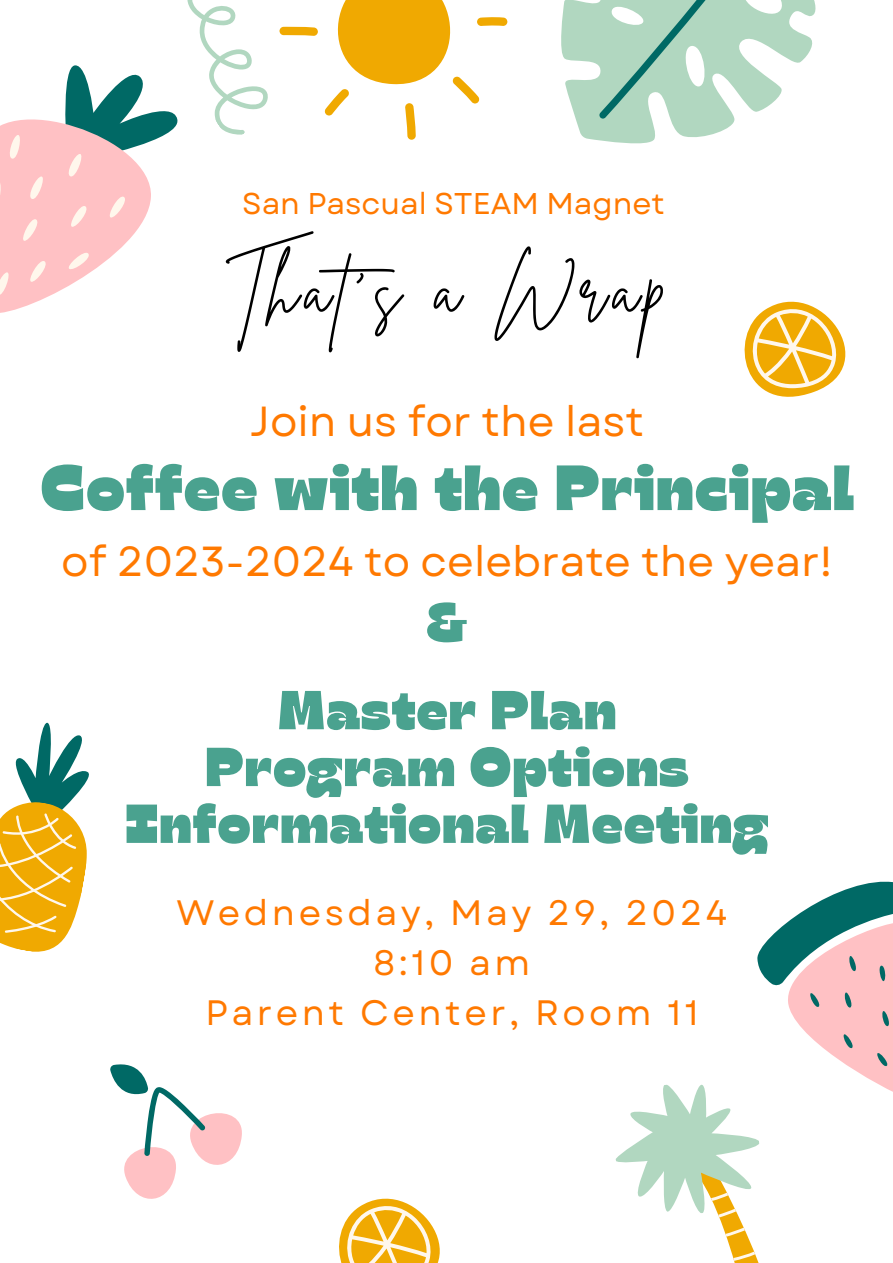
<style>
.page{position:relative;width:893px;height:1263px;background:#fff}
.page>*{position:absolute;margin:0;border:0;box-sizing:border-box;transform-origin:0 0}
.t1{font:67.5px "Brittany Signature";letter-spacing:.1em;color:#000}
.t2{font:63.75px "Gulfs Display";letter-spacing:.025em;color:#4aa28f}
.t3{font:54.75px/56.8px "Gulfs Display";letter-spacing:.025em;color:#4aa28f;text-align:center}
.t4{font:42px "Garet";color:#ff7900}
.t5{font:35.25px/50.1px "Garet";letter-spacing:.1em;color:#ff7900;text-align:center}
.t6{font:30px "Garet";color:#ff7900}
</style>
<div class="page">
<svg style="left:615px;top:881px;width:278px;height:382px"></svg>
<svg style="left:561px;top:0;width:254px;height:143px"></svg>
<svg style="left:0;top:722px;width:89px;height:230px"></svg>
<svg style="left:110px;top:1064px;width:132px;height:135px"></svg>
<svg style="left:744px;top:302px;width:101px;height:95px"></svg>
<svg style="left:0;top:0;width:507px;height:313px"></svg>
<svg style="left:339px;top:1199px;width:101px;height:64px"></svg>
<h3 class="t6" style="left:242px;top:182px;width:424px">San Pascual STEAM Magnet</h3>
<p class="t1" style="left:226px;top:246px;width:441px">That’s a Wrap</p>
<p class="t4" style="left:250px;top:391px;width:395px">Join us for the last</p>
<p class="t2" style="left:41px;top:446px;width:814px">Coffee with the Principal</p>
<p class="t4" style="left:61px;top:531px;width:773px">of 2023-2024 to celebrate the year!</p>
<h1 class="t3" style="left:426px;top:591px;width:43px">&amp;</h1>
<p class="t3" style="left:125px;top:679px;width:644px">Master Plan<br>Program Options<br>Informational Meeting</p>
<p class="t5" style="left:176px;top:887px;width:552px">Wednesday, May 29, 2024<br>8:10 am<br>Parent Center, Room 11</p>
</div>
